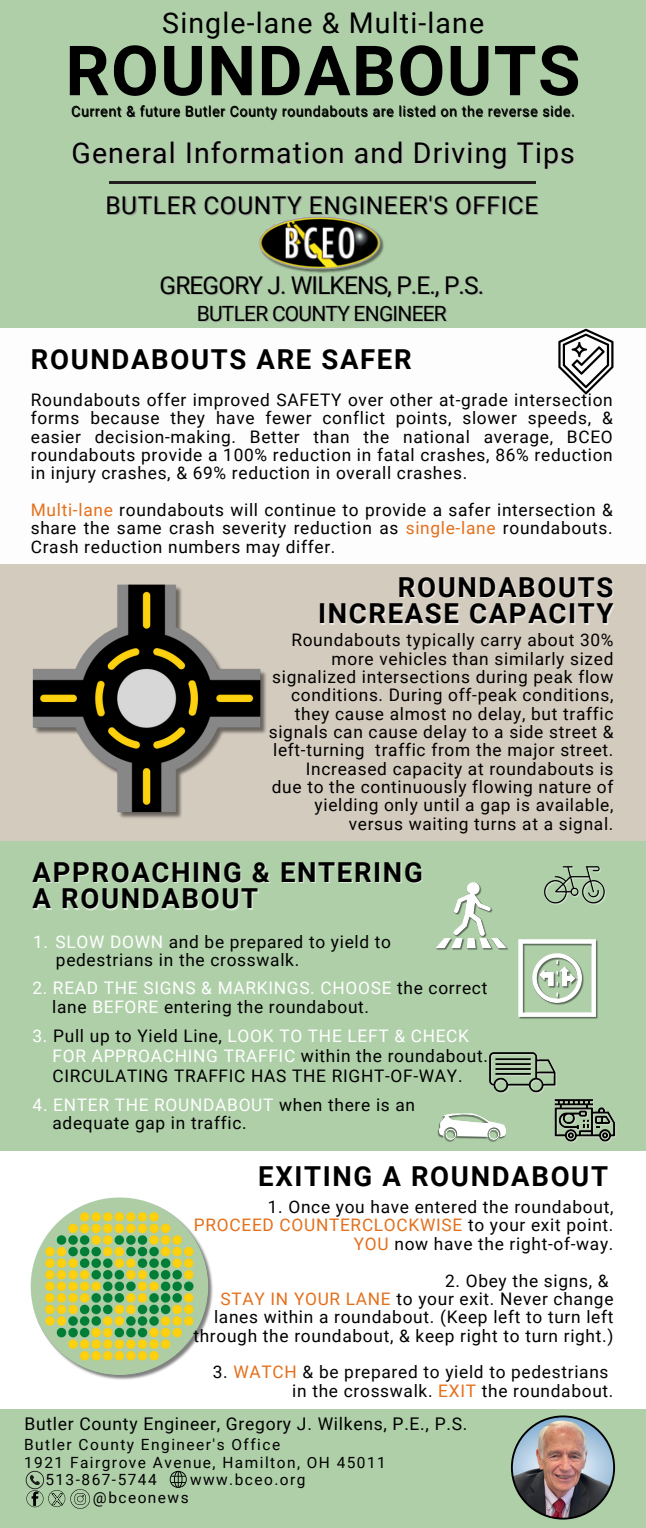
<style>
.page{position:relative;width:646px;height:1528px;background:#afcfa9}
.page>*{position:absolute;margin:0;border:0;box-sizing:border-box;transform-origin:0 0}
.t1{font:700 69.3px "Roboto";letter-spacing:.02em;color:#000}
.t2{font:28.53px "Roboto";letter-spacing:.04em;color:#000}
.t3{font:700 27.47px "Roboto";letter-spacing:.06em;color:#000}
.t4{font:24.5px "Roboto";letter-spacing:.025em;color:#000}
.t5{font:24.5px "Roboto";letter-spacing:-.035em;color:#000}
.t6{font:21px "Roboto";letter-spacing:-.035em;color:#000}
.t7{font:17.5px "Roboto";letter-spacing:.04em;color:#000}
.t8{font:17.32px/18.4px "Roboto";letter-spacing:.04em;color:#000;text-align:right}
.t9{font:15.4px "Roboto";letter-spacing:.095em;color:#000}
.t10{font:14.17px "Roboto";letter-spacing:.04em;color:#000}
.s1{color:#e4701c}
.s2{color:#fff}
.s3{color:#fdfdfd}
</style>
<div class="page">
<div style="left:0;top:329px;width:646px;height:236px;background:#fdfdfd"></div>
<div style="left:0;top:564px;width:646px;height:277px;background:#d4cbbf"></div>
<div style="left:0;top:1151px;width:646px;height:257px;background:#fff"></div>
<img style="left:258px;top:216px;width:126px;height:57px">
<svg style="left:558px;top:329px;width:55px;height:65px"></svg>
<img style="left:33px;top:584px;width:233px;height:234px">
<img style="left:31px;top:1197px;width:182px;height:183px">
<img style="left:489px;top:1053px;width:68px;height:41px">
<img style="left:554px;top:1100px;width:62px;height:43px">
<img style="left:437px;top:1114px;width:69px;height:28px">
<img style="left:544px;top:867px;width:62px;height:38px">
<img style="left:518px;top:939px;width:80px;height:80px">
<img style="left:436px;top:882px;width:73px;height:68px">
<img style="left:511px;top:1415px;width:104px;height:104px">
<svg style="left:170px;top:1471px;width:17px;height:17px"></svg>
<svg style="left:26px;top:1471px;width:64px;height:38px"></svg>
<hr style="left:109px;top:181px;width:426px;height:2px;background:#231f20">
<h5 class="t2" style="left:162px;top:6px;width:323px">Single-lane &amp; Multi-lane</h5>
<h5 class="t1" style="left:65px;top:31px;width:516px">ROUNDABOUTS</h5>
<p class="t10" style="left:71px;top:103px;width:505px">Current &amp; future Butler County roundabouts are listed on the reverse side.</p>
<h5 class="t2" style="left:71px;top:137px;width:505px">General Information and Driving Tips</h5>
<p class="t4" style="left:105px;top:192px;width:434px">BUTLER COUNTY ENGINEER'S OFFICE</p>
<p class="t5" style="left:160px;top:271px;width:326px">GREGORY J. WILKENS, P.E., P.S.</p>
<p class="t6" style="left:197px;top:302px;width:251px">BUTLER COUNTY ENGINEER</p>
<h3 class="t3" style="left:31px;top:344px;width:382px">ROUNDABOUTS ARE SAFER</h3>
<h5 class="t8" style="left:31px;top:391px;width:583px;text-align:justify">Roundabouts offer improved SAFETY over other at-grade intersection forms because they have fewer conflict points, slower speeds, &amp; easier decision-making. Better than the national average, BCEO roundabouts provide a 100% reduction in fatal crashes, 86% reduction in injury crashes, &amp; 69% reduction in overall crashes.</h5>
<p class="t8" style="left:31px;top:501px;width:583px;text-align:justify"><span class="s1">Multi-lane</span> roundabouts will continue to provide a safer intersection &amp; share the same crash severity reduction as <span class="s1">single-lane</span> roundabouts.<br>Crash reduction numbers may differ.</p>
<p class="t3" style="left:398px;top:571px;width:217px">ROUNDABOUTS</p>
<p class="t3" style="left:318px;top:598px;width:297px">INCREASE CAPACITY</p>
<h5 class="t8" style="left:269px;top:631px;width:346px">Roundabouts typically carry about 30% more vehicles than similarly sized signalized intersections during peak flow conditions. During off-peak conditions, they cause almost no delay, but traffic signals can cause delay to a side street &amp; left-turning traffic from the major street.<br>Increased capacity at roundabouts is<br>due to the continuously flowing nature of yielding only until a gap is available, versus waiting turns at a signal.</h5>
<h5 class="t3" style="left:33px;top:856px;width:392px">APPROACHING &amp; ENTERING</h5>
<p class="t3" style="left:33px;top:883px;width:227px">A ROUNDABOUT</p>
<h5 class="t8" style="left:33px;top:932px;width:359px"><span class="s2">1. SLOW DOWN</span> and be prepared to yield to</h5>
<p class="t8" style="left:56px;top:951px;width:245px">pedestrians in the crosswalk.</p>
<p class="t8" style="left:52px;top:979px;width:436px;text-align:left;text-indent:-20px"><span class="s3">2.</span> <span class="s2">READ THE SIGNS &amp; MARKINGS. CHOOSE</span> the correct lane <span class="s2">BEFORE</span> entering the roundabout.</p>
<p class="t8" style="left:52px;top:1026px;width:437px;line-height:19.8px;text-align:left;text-indent:-20px"><span class="s2">3.</span> Pull up to Yield Line, <span class="s2">LOOK TO THE LEFT &amp; CHECK<br>FOR APPROACHING TRAFFIC</span> within the roundabout.<br>CIRCULATING TRAFFIC HAS THE RIGHT-OF-WAY.</p>
<p class="t8" style="left:52px;top:1096px;width:364px;text-align:left;text-indent:-20px"><span class="s3">4</span><span class="s2">.</span> <span class="s3">ENTER THE ROUNDABOUT</span> when there is an adequate gap in traffic.</p>
<p class="t3" style="left:258px;top:1160px;width:351px">EXITING A ROUNDABOUT</p>
<h2 class="t8" style="left:194px;top:1198px;width:421px">1. Once you have entered the roundabout,<br><span class="s1">PROCEED COUNTERCLOCKWISE</span> to your exit point.<br><span class="s1">YOU</span> now have the right-of-way.</h2>
<p class="t8" style="left:193px;top:1271px;width:421px">2. Obey the signs, &amp;<br><span class="s1">STAY IN YOUR LANE</span> to your exit. Never change lanes within a roundabout. (Keep left to turn left through the roundabout, &amp; keep right to turn right.)</p>
<h5 class="t8" style="left:213px;top:1363px;width:402px">3. <span class="s1">WATCH</span> &amp; be prepared to yield to pedestrians in the crosswalk. <span class="s1">EXIT</span> the roundabout.</h5>
<p class="t7" style="left:25px;top:1414px;width:444px">Butler County Engineer, Gregory J. Wilkens, P.E., P.S.</p>
<h2 class="t9" style="left:24px;top:1436px;width:257px">Butler County Engineer's Office</h2>
<p class="t9" style="left:24px;top:1453px;width:363px">1921 Fairgrove Avenue, Hamilton, OH 45011</p>
<h5 class="t9" style="left:45px;top:1471px;width:113px">513-867-5744</h5>
<h5 class="t9" style="left:190px;top:1471px;width:117px">www.bceo.org</h5>
<h2 class="t9" style="left:93px;top:1488px;width:97px">@bceonews</h2>
</div>
